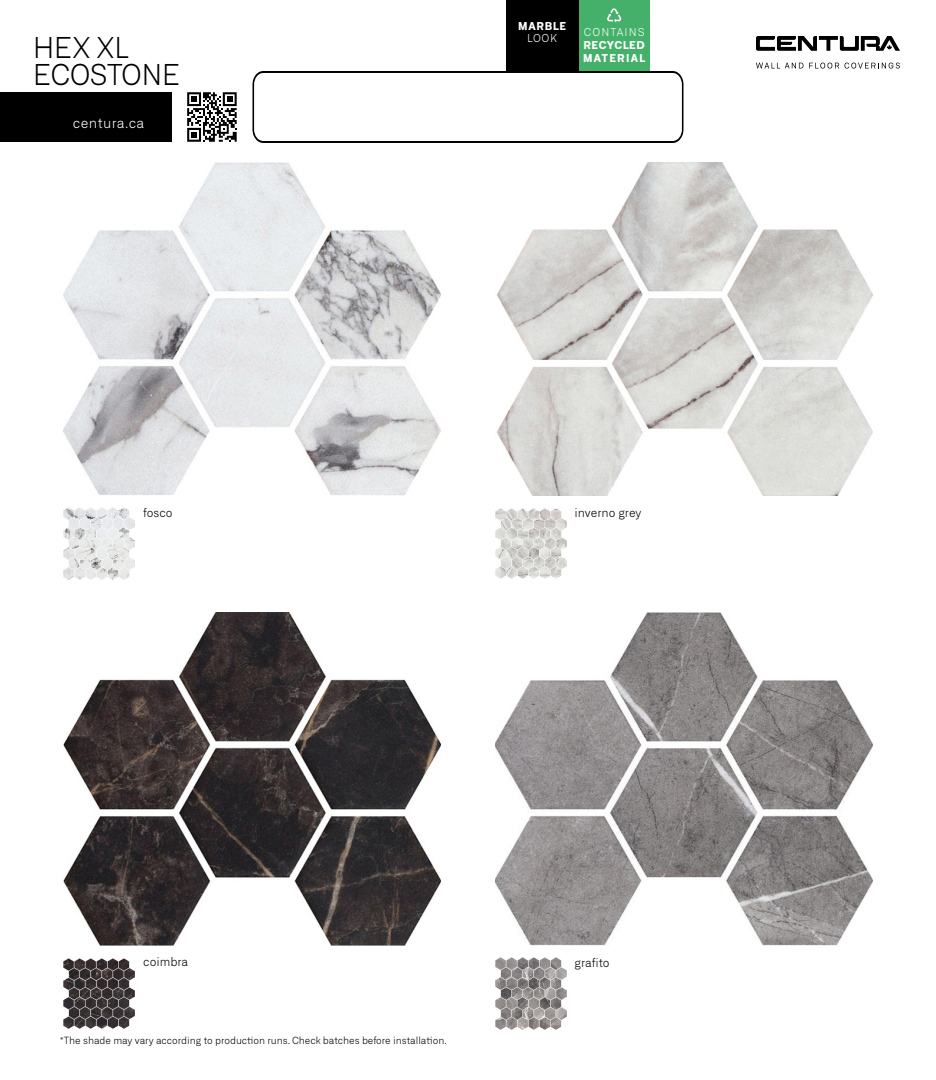
<style>
.page{position:relative;width:936px;height:1080px;background:#fff}
.page>*{position:absolute;margin:0;border:0;box-sizing:border-box;transform-origin:0 0}
.t1{font:300 29px/27px "Neufile Grotesk";letter-spacing:-.02em;color:#000}
.t2{font:300 14px "Neufile Grotesk";letter-spacing:.03em;color:#fff}
.t3{font:300 12px "Neufile Grotesk";color:#000}
.t4{font:800 11px/13px "Neufile Grotesk";letter-spacing:.07em;color:#fff}
.t5{font:300 11px "Neufile Grotesk";letter-spacing:.1em;color:#fff}
.t6{font:300 10px "Neufile Grotesk";color:#000}
</style>
<div class="page">
<img style="left:63px;top:508px;width:72px;height:72px">
<img style="left:63px;top:958px;width:72px;height:71px">
<img style="left:495px;top:957px;width:72px;height:72px">
<img style="left:495px;top:508px;width:72px;height:71px">
<svg style="left:187px;top:92px;width:50px;height:50px"></svg>
<div style="left:578px;top:0;width:72px;height:72px;background:#45b06a"></div>
<svg style="left:607px;top:8px;width:15px;height:14px"></svg>
<div style="left:506px;top:0;width:72px;height:72px;background:#000"></div>
<div style="left:0;top:92px;width:171px;height:50px;background:#000"></div>
<svg style="left:756px;top:63px;width:47px;height:5px"></svg>
<svg style="left:809px;top:63px;width:91px;height:6px"></svg>
<svg style="left:756px;top:36px;width:144px;height:15px"></svg>
<img style="left:63px;top:162px;width:378px;height:333px">
<img style="left:63px;top:612px;width:378px;height:333px">
<img style="left:496px;top:162px;width:377px;height:333px">
<img style="left:495px;top:612px;width:378px;height:333px">
<svg style="left:252px;top:71px;width:432px;height:72px"></svg>
<h1 class="t1" style="left:33px;top:33px;width:149px">HEX XL<br>ECOSTONE</h1>
<h2 class="t2" style="left:73px;top:114px;width:73px">centura.ca</h2>
<p class="t3" style="left:143px;top:505px;width:31px">fosco</p>
<p class="t4" style="left:518px;top:20px;width:49px">MARBLE</p>
<p class="t5" style="left:527px;top:32px;width:31px">LOOK</p>
<p class="t5" style="left:584px;top:25px;width:62px">CONTAINS</p>
<p class="t4" style="left:583px;top:38px;width:64px">RECYCLED<br>MATERIAL</p>
<p class="t3" style="left:575px;top:505px;width:68px">inverno grey</p>
<p class="t3" style="left:143px;top:955px;width:46px">coimbra</p>
<p class="t6" style="left:60px;top:1034px;width:388px">*The shade may vary according to production runs. Check batches before installation.</p>
<p class="t3" style="left:575px;top:955px;width:37px">grafito</p>
</div>
